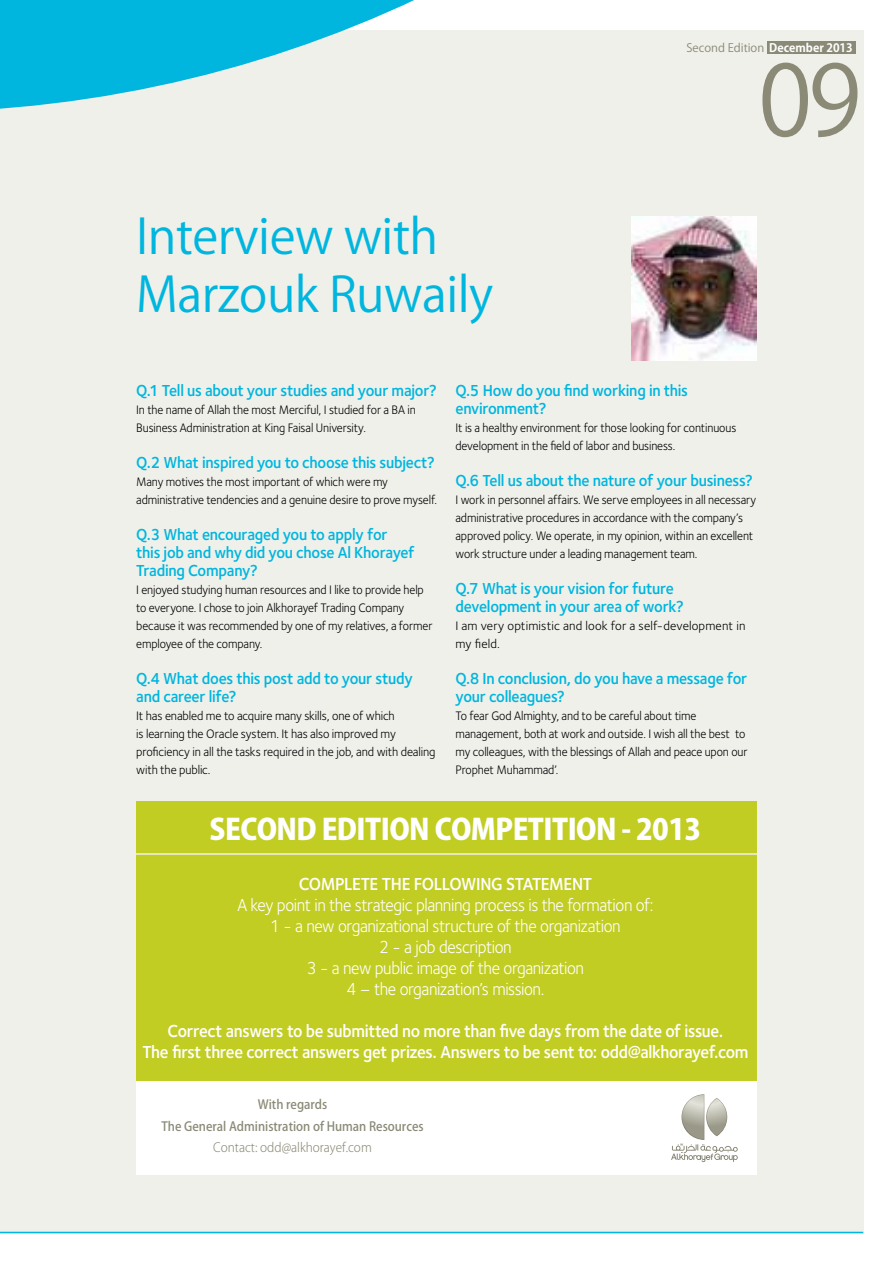
<style>
.page{position:relative;width:893px;height:1263px;background:#fff}
.page>*{position:absolute;margin:0;border:0;box-sizing:border-box;transform-origin:0 0}
.t1{font:96.6px "Koz Go Pr 6 N";color:#8b8a77}
.t2{font:48px/57.6px "Koz Go Pr 6 N";letter-spacing:-.01em;color:#00b6de}
.t3{font:800 28.8px "Koz Go Pr 6 N";letter-spacing:-.02em;color:#fff}
.t4{font:18px/21px "Foundry Sterling";letter-spacing:-.025em;color:#fff;text-align:center;scale:.94 1}
.t5{font:600 18px/21px "Foundry Sterling";letter-spacing:-.02em;color:#fff;text-align:center;scale:.93 1}
.t6{font:600 18px "Foundry Sterling";letter-spacing:-.02em;color:#fff;scale:.94 1}
.t7{font:600 16.5px/18px "Foundry Sterling";letter-spacing:-.015em;color:#00b6de;scale:.94 1}
.t8{font:12.75px/18px "Foundry Sterling";letter-spacing:-.01em;color:#000;scale:.94 1}
.t9{font:12.75px/18px "Foundry Sterling";letter-spacing:-.01em;color:#000;scale:.96 1}
.t10{font:12.75px/18px "Foundry Sterling";letter-spacing:.01em;color:#000}
.t11{font:500 12.6px/21.5px "Koz Go Pr 6 N";color:#8b8a77;text-align:center;scale:.94 1}
.t12{font:300 12.6px "Koz Go Pr 6 N";color:#8b8a77;scale:.94 1}
.t13{font:11.55px "Koz Go Pr 6 N";color:#8b8a77}
.s1{font-weight:700;color:#fff}
</style>
<div class="page">
<div style="left:0;top:30px;width:863px;height:1203px;background:#f0f0eb"></div>
<div style="left:136px;top:846px;width:621px;height:328px;background:#fff"></div>
<svg style="left:0;top:0;width:414px;height:109px;fill:#00b6de"></svg>
<img style="left:631px;top:216px;width:126px;height:144px">
<hr style="left:0;top:1232px;width:863px;height:1px;background:#00b6de">
<div style="left:767px;top:41px;width:88px;height:12px;background:#8b8a77"></div>
<div style="left:136px;top:801px;width:621px;height:279px;background:#c2cd23"></div>
<hr style="left:131px;top:853px;width:631px;height:2px;background:#f0f0eb">
<svg style="left:671px;top:1094px;width:67px;height:68px"></svg>
<p class="t13" style="left:686px;top:41px;width:168px">Second Edition <span class="s1">December 2013</span></p>
<h2 class="t2" style="left:136px;top:209px;width:359px">Interview with<br>Marzouk Ruwaily</h2>
<h1 class="t1" style="left:759px;top:46px;width:104px">09</h1>
<p class="t7" style="left:455px;top:381px;width:249px">Q.5 How do you find working in this environment?</p>
<p class="t8" style="left:455px;top:419px;width:300px">It is a healthy environment for those looking for continuous development in the field of labor and business.</p>
<p class="t7" style="left:455px;top:471px;width:318px">Q.6 Tell us about the nature of your business?</p>
<p class="t8" style="left:455px;top:491px;width:322px">I work in personnel affairs. We serve employees in all necessary administrative procedures in accordance with the company’s approved policy. We operate, in my opinion, within an excellent work structure under a leading management team.</p>
<p class="t7" style="left:455px;top:579px;width:245px">Q.7 What is your vision for future development in your area of work?</p>
<p class="t10" style="left:455px;top:617px;width:291px">I am very optimistic and look for a self-development in my field.</p>
<p class="t7" style="left:455px;top:669px;width:312px">Q.8 In conclusion, do you have a message for your colleagues?</p>
<p class="t8" style="left:455px;top:707px;width:312px">To fear God Almighty, and to be careful about time management, both at work and outside. I wish all the best to my colleagues, with the blessings of Allah and peace upon our Prophet Muhammad’.</p>
<h3 class="t3" style="left:210px;top:813px;width:493px">SECOND EDITION COMPETITION - 2013</h3>
<h3 class="t6" style="left:299px;top:873px;width:311px">Complete th e followi ng statement</h3>
<h3 class="t4" style="left:237px;top:894px;width:444px">A key point in the strategic planning process is the formation of:<br>1 - a new organizational structure of the organization<br>2 - a job description<br>3 - a new public image of the organization<br>4 – the organization’s mission.</h3>
<h3 class="t5" style="left:142px;top:1020px;width:653px">Correct answers to be submitted no more than five days from the date of issue.<br>The first three correct answers get prizes. Answers to be sent to: odd@alkhorayef.com</h3>
<p class="t11" style="left:161px;top:1094px;width:280px">With regards<br>The General Administration of Human Resources</p>
<p class="t12" style="left:213px;top:1140px;width:170px">Contact: odd@alkhorayef.com</p>
<p class="t7" style="left:136px;top:381px;width:321px">Q.1 Tell us about your studies and your major?</p>
<p class="t8" style="left:136px;top:401px;width:299px">In the name of Allah the most Merciful, I studied for a BA in<br>Business Administration at King Faisal University.</p>
<p class="t7" style="left:136px;top:453px;width:319px">Q.2 What inspired you to choose this subject?</p>
<p class="t8" style="left:136px;top:473px;width:322px">Many motives the most important of which were my administrative tendencies and a genuine desire to prove myself.</p>
<p class="t7" style="left:136px;top:525px;width:298px">Q.3 What encouraged you to apply for this job and why did you chose Al Khorayef<br>Trading Company?</p>
<p class="t8" style="left:136px;top:581px;width:317px">I enjoyed studying human resources and I like to provide help to everyone. I chose to join Alkhorayef Trading Company because it was recommended by one of my relatives, a former employee of the company.</p>
<p class="t7" style="left:136px;top:669px;width:296px">Q.4 What does this post add to your study and career life?</p>
<p class="t9" style="left:136px;top:707px;width:313px">It has enabled me to acquire many skills, one of which<br>is learning the Oracle system. It has also improved my proficiency in all the tasks required in the job, and with dealing with the public.</p>
</div>
